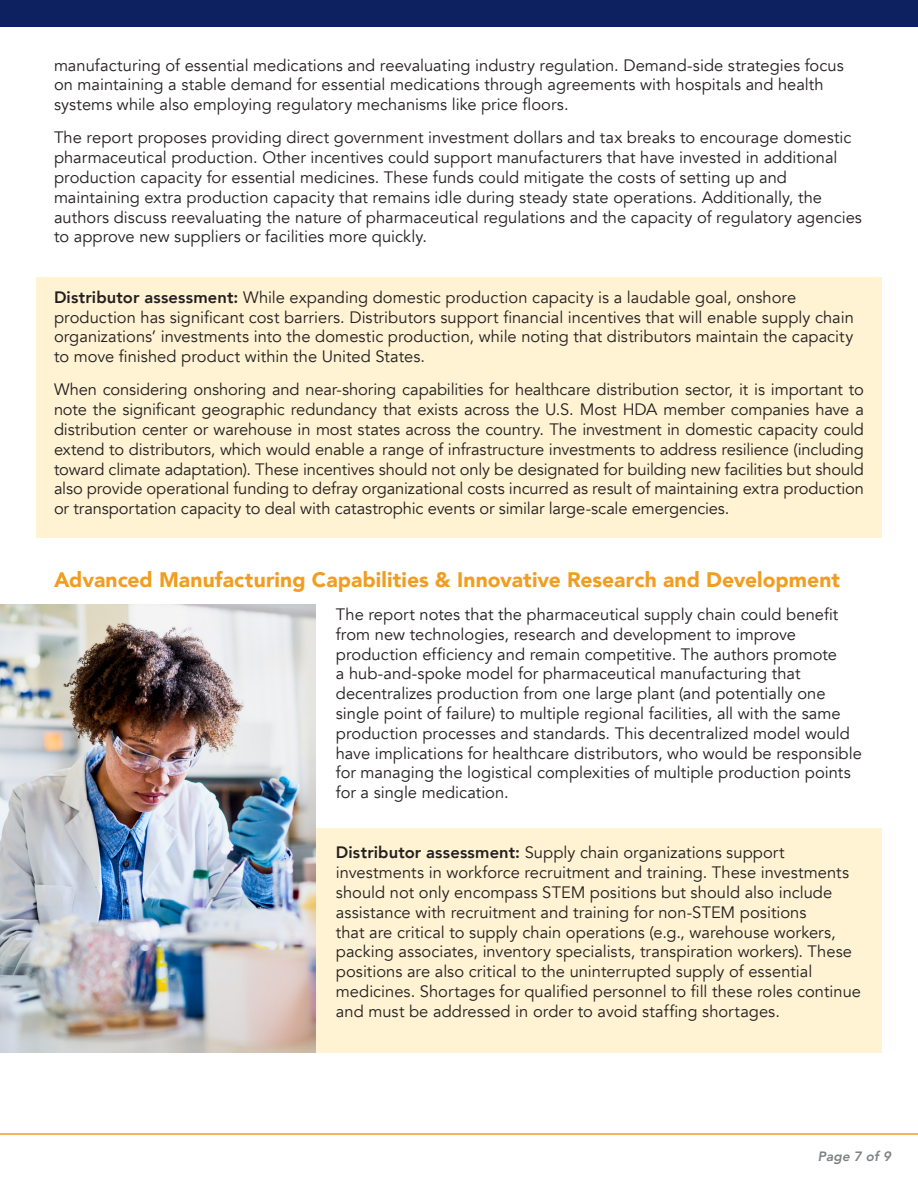
<style>
.page{position:relative;width:918px;height:1188px;background:#fff}
.page>*{position:absolute;margin:0;border:0;box-sizing:border-box;transform-origin:0 0}
.Body_-_Headers{font:900 21px "Avenir";letter-spacing:.005em;color:#f19d21}
.Body_-_text{font:16.5px/19.8px "Avenir";color:#231f20}
.t1{font:italic 800 13.5px "Avenir";letter-spacing:.01em;color:#808285}
.s1{font-weight:800}
</style>
<div class="page">
<div style="left:0;top:0;width:918px;height:27px;background:#0d2161"></div>
<div style="left:316px;top:829px;width:566px;height:224px;background:#fff3d3"></div>
<div style="left:36px;top:277px;width:846px;height:261px;background:#fff3d3"></div>
<hr style="left:0;top:1133px;width:918px;height:2px;background:#f29e21">
<img style="left:0;top:605px;width:316px;height:448px">
<p class="Body_-_text" style="left:54px;top:55px;width:791px">manufacturing of essential medications and reevaluating industry regulation. Demand-side strategies focus on maintaining a stable demand for essential medications through agreements with hospitals and health systems while also employing regulatory mechanisms like price floors.</p>
<p class="Body_-_text" style="left:54px;top:128px;width:809px">The report proposes providing direct government investment dollars and tax breaks to encourage domestic pharmaceutical production. Other incentives could support manufacturers that have invested in additional production capacity for essential medicines. These funds could mitigate the costs of setting up and maintaining extra production capacity that remains idle during steady state operations. Additionally, the authors discuss reevaluating the nature of pharmaceutical regulations and the capacity of regulatory agencies to approve new suppliers or facilities more quickly.</p>
<p class="Body_-_text" style="left:54px;top:287px;width:801px"><span class="s1">Distributor assessment:</span> While expanding domestic production capacity is a laudable goal, onshore production has significant cost barriers. Distributors support financial incentives that will enable supply chain organizations’ investments into the domestic production, while noting that distributors maintain the capacity to move finished product within the United States.</p>
<p class="Body_-_text" style="left:54px;top:380px;width:812px;text-align:justify">When considering onshoring and near-shoring capabilities for healthcare distribution sector, it is important to note the significant geographic redundancy that exists across the U.S. Most HDA member companies have a distribution center or warehouse in most states across the country. The investment in domestic capacity could extend to distributors, which would enable a range of infrastructure investments to address resilience (including toward climate adaptation). These incentives should not only be designated for building new facilities but should also provide operational funding to defray organizational costs incurred as result of maintaining extra production or transportation capacity to deal with catastrophic events or similar large-scale emergencies.</p>
<p class="Body_-_Headers" style="left:54px;top:561px;width:788px">Advanced Manufacturing Capabilities &amp; Innovative Research and Development</p>
<p class="Body_-_text" style="left:336px;top:605px;width:528px">The report notes that the pharmaceutical supply chain could benefit from new technologies, research and development to improve production efficiency and remain competitive. The authors promote<br>a hub-and-spoke model for pharmaceutical manufacturing that decentralizes production from one large plant (and potentially one single point of failure) to multiple regional facilities, all with the same production processes and standards. This decentralized model would have implications for healthcare distributors, who would be responsible for managing the logistical complexities of multiple production points for a single medication.</p>
<p class="Body_-_text" style="left:336px;top:843px;width:527px"><span class="s1">Distributor assessment:</span> Supply chain organizations support investments in workforce recruitment and training. These investments should not only encompass STEM positions but should also include assistance with recruitment and training for non-STEM positions<br>that are critical to supply chain operations (e.g., warehouse workers, packing associates, inventory specialists, transpiration workers). These positions are also critical to the uninterrupted supply of essential medicines. Shortages for qualified personnel to fill these roles continue and must be addressed in order to avoid staffing shortages.</p>
<p class="t1" style="left:818px;top:1148px;width:75px">Page 7 of 9</p>
</div>
